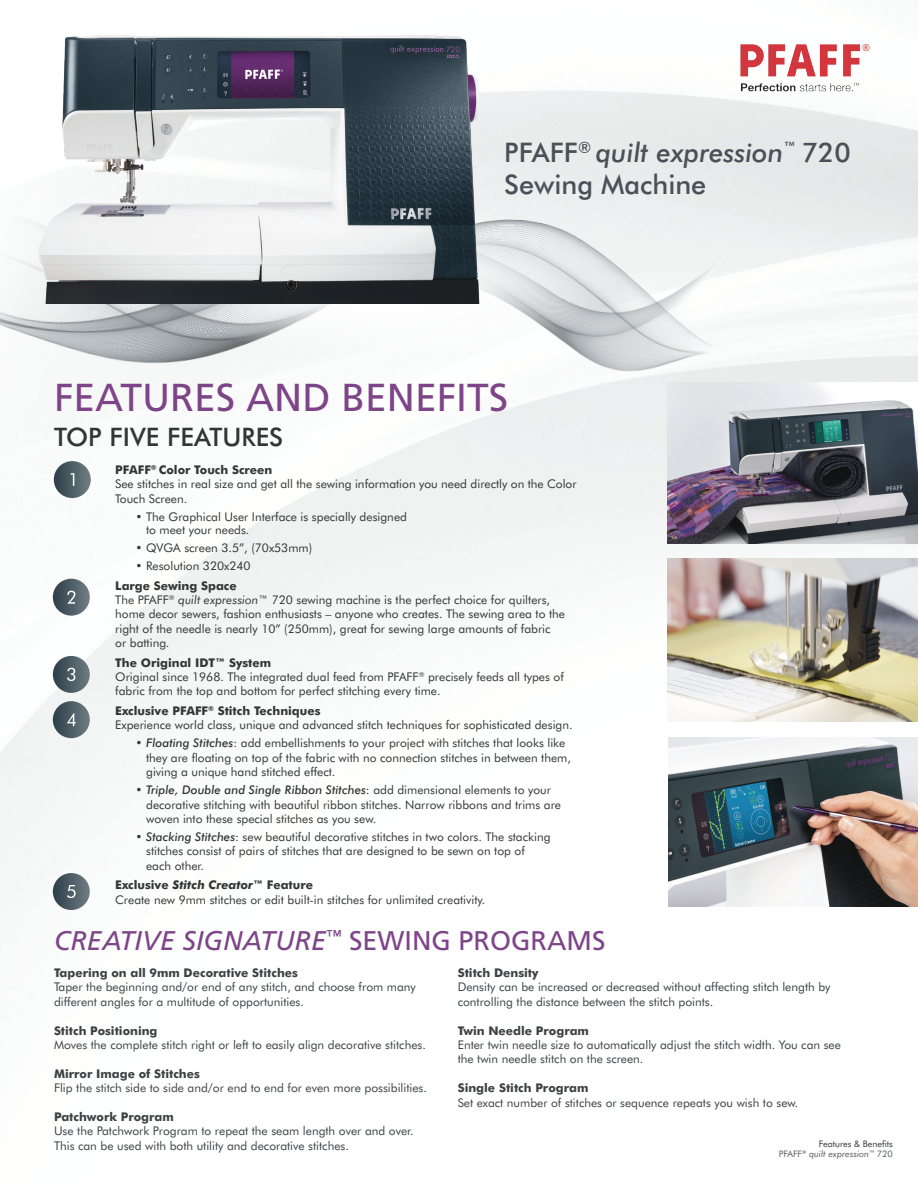
<style>
.page{position:relative;width:918px;height:1188px;background:#fff}
.page>*{position:absolute;margin:0;border:0;box-sizing:border-box;transform-origin:0 0}
.Callout_copy_7pt{font:39px "Frutiger";color:#7d4588}
.Callout_copy_7pt-2{font:italic 27px "Frutiger";color:#7d4588}
.t1{font:italic 500 27px "Futura BT";color:#485157}
.t2{font:500 27px "Futura BT";color:#485157}
.Callout_copy_7pt-3{font:500 25.5px "Futura BT";color:#343535}
._7pt_body{font:12px/14.4px "Futura BT";color:#343535}
._7pt_body-2{font:12px/14.4px "Futura BT";color:#3c4244}
.Callout_copy_7pt-4{font:12px/14.4px "Futura BT";color:#343535}
._7pt_body-3{font:700 12px "Futura BT";color:#3c4244}
._7pt_body-4{font:700 12px "Futura BT";color:#343535}
._7pt_body-5{font:italic 500 12px "Futura BT";color:#343535}
.Callout_copy_7pt-5{font:700 12px "Futura BT";color:#343535}
.t3{font:9.6px "Open Sans";color:#d3373d}
.Callout_copy_7pt-6{font:italic 9px "Futura BT";color:#555c61}
.Callout_copy_7pt-7{font:9px "Futura BT";color:#343535}
.s1{font-style:normal}
.s2{font-style:italic}
.s3{font-weight:500;font-style:italic}
.s4{font-weight:400;font-style:normal}
</style>
<div class="page">
<img style="left:0;top:90px;width:918px;height:861px">
<img style="left:0;top:138px;width:875px;height:284px">
<svg style="left:154px;top:202px;width:463px;height:158px"></svg>
<img style="left:734px;top:44px;width:131px;height:51px">
<svg style="left:53px;top:873px;width:37px;height:37px"></svg>
<svg style="left:67px;top:885px;width:9px;height:13px"></svg>
<svg style="left:53px;top:701px;width:37px;height:37px"></svg>
<svg style="left:67px;top:713px;width:9px;height:13px"></svg>
<svg style="left:53px;top:656px;width:37px;height:37px"></svg>
<svg style="left:67px;top:668px;width:8px;height:13px"></svg>
<svg style="left:53px;top:579px;width:37px;height:37px"></svg>
<svg style="left:67px;top:591px;width:8px;height:13px"></svg>
<svg style="left:54px;top:461px;width:37px;height:37px"></svg>
<svg style="left:70px;top:473px;width:4px;height:13px"></svg>
<img style="left:668px;top:738px;width:250px;height:169px">
<img style="left:668px;top:382px;width:250px;height:162px">
<img style="left:668px;top:558px;width:250px;height:163px">
<img style="left:26px;top:35px;width:478px;height:268px">
<p class="t3" style="left:862px;top:41px;width:10px">®</p>
<p class="t1" style="left:504px;top:136px;width:348px"><span class="s1">PFAFF</span><sup>®</sup> quilt expression<sup>™</sup> <span class="s1">720</span></p>
<p class="t2" style="left:504px;top:168px;width:204px">Sewing Machine</p>
<p class="Callout_copy_7pt" style="left:54px;top:375px;width:456px">FEATURES AND BENEFITS</p>
<p class="Callout_copy_7pt-3" style="left:54px;top:421px;width:231px">TOP FIVE FEATURES</p>
<p class="Callout_copy_7pt-5" style="left:115px;top:462px;width:159px">PFAFF<sup>®</sup> Color Touch Screen</p>
<p class="Callout_copy_7pt-4" style="left:115px;top:477px;width:463px">See stitches in real size and get all the sewing information you need directly on the Color<br>Touch Screen.</p>
<p class="Callout_copy_7pt-4" style="left:146px;top:509px;width:262px;line-height:13.5px;text-indent:-11px">• The Graphical User Interface is specially designed to meet your needs.</p>
<p class="Callout_copy_7pt-4" style="left:136px;top:540px;width:178px">• QVGA screen 3.5”, (70x53mm)</p>
<p class="Callout_copy_7pt-4" style="left:136px;top:558px;width:117px">• Resolution 320x240</p>
<p class="Callout_copy_7pt-5" style="left:115px;top:578px;width:123px">Large Sewing Space</p>
<p class="_7pt_body" style="left:115px;top:592px;width:451px">The PFAFF<sup>®</sup> <span class="s2">quilt expression</span>™ 720 sewing machine is the perfect choice for quilters, home decor sewers, fashion enthusiasts – anyone who creates. The sewing area to the right of the needle is nearly 10” (250mm), great for sewing large amounts of fabric</p>
<p class="_7pt_body" style="left:115px;top:636px;width:56px">or batting.</p>
<p class="_7pt_body-4" style="left:115px;top:655px;width:157px">The Original IDT™ System</p>
<p class="_7pt_body" style="left:115px;top:669px;width:450px">Original since 1968. The integrated dual feed from PFAFF<sup>®</sup> precisely feeds all types of fabric from the top and bottom for perfect stitching every time.</p>
<p class="_7pt_body-4" style="left:115px;top:703px;width:207px">Exclusive PFAFF<sup>®</sup> Stitch Techniques</p>
<p class="_7pt_body" style="left:115px;top:718px;width:459px">Experience world class, unique and advanced stitch techniques for sophisticated design.</p>
<p class="_7pt_body" style="left:136px;top:736px;width:431px">• <span class="s3">Floating Stitches</span>: add embellishments to your project with stitches that looks like</p>
<p class="_7pt_body" style="left:146px;top:750px;width:426px">they are floating on top of the fabric with no connection stitches in between them,</p>
<p class="_7pt_body" style="left:146px;top:765px;width:191px">giving a unique hand stitched effect.</p>
<p class="_7pt_body-5" style="left:136px;top:783px;width:417px"><span class="s4">•</span> Triple, Double and Single Ribbon Stitches<span class="s4">: add dimensional elements to your</span></p>
<p class="_7pt_body" style="left:146px;top:797px;width:416px">decorative stitching with beautiful ribbon stitches. Narrow ribbons and trims are</p>
<p class="_7pt_body" style="left:146px;top:811px;width:232px">woven into these special stitches as you sew.</p>
<p class="_7pt_body" style="left:136px;top:829px;width:417px">• <span class="s3">Stacking Stitches</span>: sew beautiful decorative stitches in two colors. The stacking</p>
<p class="_7pt_body" style="left:146px;top:844px;width:380px">stitches consist of pairs of stitches that are designed to be sewn on top of</p>
<p class="_7pt_body" style="left:146px;top:858px;width:59px">each other.</p>
<p class="_7pt_body-4" style="left:115px;top:878px;width:199px">Exclusive <span class="s2">Stitch Creator</span>™ Feature</p>
<p class="_7pt_body" style="left:115px;top:892px;width:372px">Create new 9mm stitches or edit built-in stitches for unlimited creativity.</p>
<p class="Callout_copy_7pt-2" style="left:54px;top:924px;width:553px">CREATIVE SIGNATURE<sup>™</sup> <span class="s1">SEWING PROGRAMS</span></p>
<p class="_7pt_body-3" style="left:54px;top:965px;width:246px">Tapering on all 9mm Decorative Stitches</p>
<p class="_7pt_body-2" style="left:54px;top:980px;width:363px">Taper the beginning and/or end of any stitch, and choose from many different angles for a multitude of opportunities.</p>
<p class="_7pt_body-3" style="left:54px;top:1023px;width:105px">Stitch Positioning</p>
<p class="_7pt_body-2" style="left:54px;top:1037px;width:373px">Moves the complete stitch right or left to easily align decorative stitches.</p>
<p class="_7pt_body-3" style="left:54px;top:1066px;width:147px">Mirror Image of Stitches</p>
<p class="_7pt_body-2" style="left:54px;top:1081px;width:375px">Flip the stitch side to side and/or end to end for even more possibilities.</p>
<p class="_7pt_body-3" style="left:54px;top:1109px;width:121px">Patchwork Program</p>
<p class="_7pt_body-2" style="left:54px;top:1124px;width:361px">Use the Patchwork Program to repeat the seam length over and over.</p>
<p class="_7pt_body-2" style="left:54px;top:1138px;width:296px">This can be used with both utility and decorative stitches.</p>
<p class="_7pt_body-3" style="left:458px;top:965px;width:82px">Stitch Density</p>
<p class="_7pt_body-2" style="left:458px;top:980px;width:374px">Density can be increased or decreased without affecting stitch length by controlling the distance between the stitch points.</p>
<p class="_7pt_body-3" style="left:458px;top:1023px;width:133px">Twin Needle Program</p>
<p class="_7pt_body-2" style="left:458px;top:1037px;width:385px">Enter twin needle size to automatically adjust the stitch width. You can see the twin needle stitch on the screen.</p>
<p class="_7pt_body-3" style="left:458px;top:1081px;width:132px">Single Stitch Program</p>
<p class="_7pt_body-2" style="left:458px;top:1095px;width:342px">Set exact number of stitches or sequence repeats you wish to sew.</p>
<p class="Callout_copy_7pt-7" style="left:819px;top:1139px;width:76px">Features &amp; Benefits</p>
<p class="Callout_copy_7pt-6" style="left:779px;top:1148px;width:116px"><span class="s1">PFAFF</span><sup>®</sup> quilt expression<sup>™</sup> <span class="s1">720</span></p>
</div>
